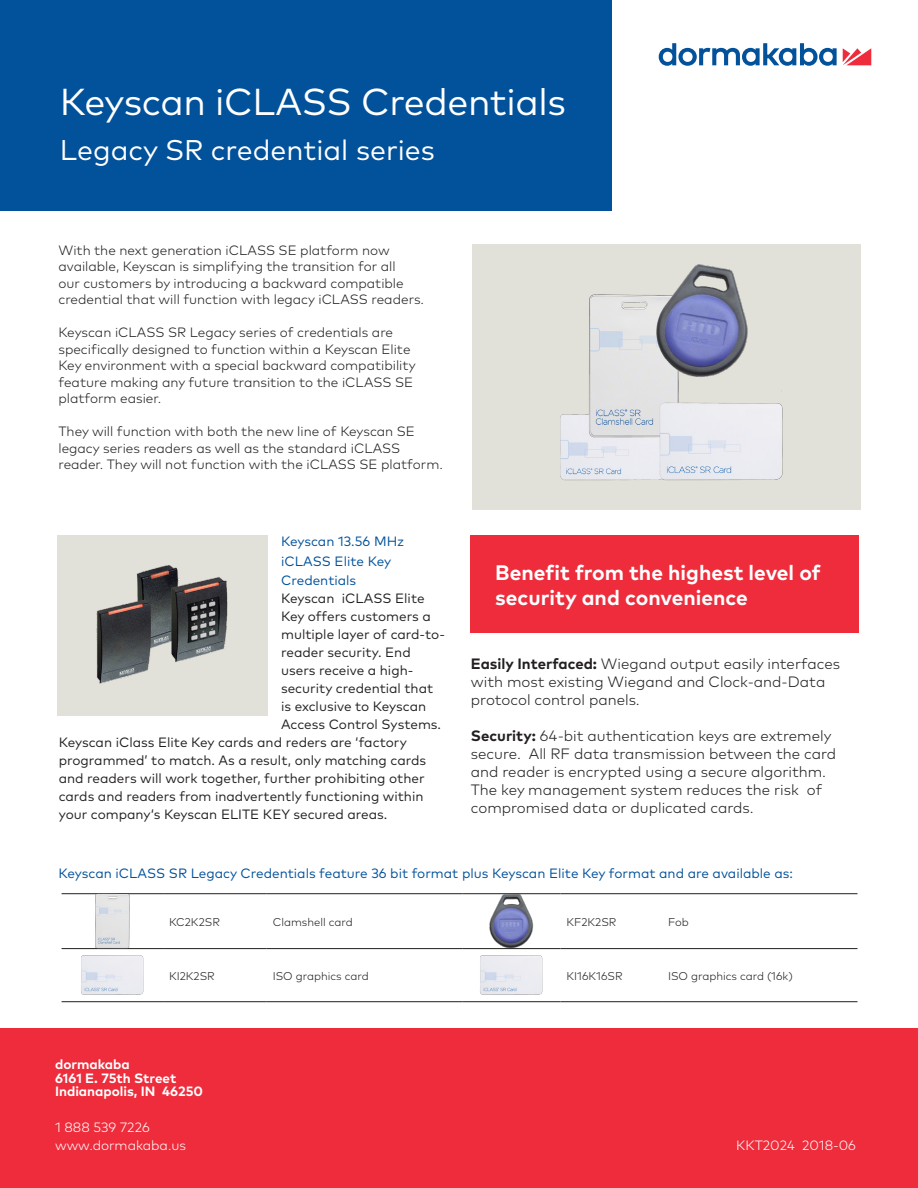
<style>
.page{position:relative;width:918px;height:1188px;background:#fff}
.page>*{position:absolute;margin:0;border:0;box-sizing:border-box;transform-origin:0 0}
.t1{font:37.5px "Mark Pro";letter-spacing:-.01em;color:#fff}
.t2{font:28.5px "Mark Pro";color:#fff}
.t3{font:700 21px/25.2px "Mark Pro";color:#fff}
.t4{font:300 15px/18px "Mark Pro";color:#231f20}
.t5{font:300 13.5px/16.5px "Mark Pro";color:#231f20}
.Descriptor_light_bla{font:13.5px/18px "Mark Pro";color:#231f20}
.Descriptor_light_bla-2{font:13.5px/19.5px "Mark Pro";color:#01519b}
.Descriptor_bold_ligh{font:700 13.5px "Mark Pro";color:#fff}
.Descriptor_bold_ligh-2{font:300 13.5px "Mark Pro";color:#fff}
.Tab_Head_center_ligh{font:300 11.25px "Mark Pro";color:#231f20}
.s1{font-weight:700}
</style>
<div class="page">
<div style="left:0;top:0;width:612px;height:210px;background:#01519b"></div>
<svg style="left:843px;top:48px;width:28px;height:17px"></svg>
<svg style="left:659px;top:43px;width:178px;height:23px"></svg>
<div style="left:470px;top:536px;width:388px;height:97px;background:#ee2c3b"></div>
<div style="left:472px;top:245px;width:388px;height:265px;background:#e2e1d9"></div>
<img style="left:560px;top:264px;width:223px;height:217px">
<div style="left:57px;top:536px;width:211px;height:180px;background:#e2e1d9"></div>
<img style="left:96px;top:565px;width:132px;height:119px">
<hr style="left:62px;top:893px;width:101px;height:1px;background:#231f20">
<hr style="left:163px;top:893px;width:104px;height:1px;background:#231f20">
<hr style="left:267px;top:893px;width:195px;height:1px;background:#231f20">
<hr style="left:462px;top:893px;width:99px;height:1px;background:#231f20">
<hr style="left:561px;top:893px;width:101px;height:1px;background:#231f20">
<hr style="left:662px;top:893px;width:196px;height:1px;background:#231f20">
<hr style="left:62px;top:948px;width:101px;height:1px;background:#231f20">
<hr style="left:163px;top:948px;width:104px;height:1px;background:#231f20">
<hr style="left:267px;top:948px;width:195px;height:1px;background:#231f20">
<hr style="left:462px;top:948px;width:99px;height:1px;background:#231f20">
<hr style="left:561px;top:948px;width:101px;height:1px;background:#231f20">
<hr style="left:662px;top:948px;width:196px;height:1px;background:#231f20">
<hr style="left:62px;top:1001px;width:101px;height:1px;background:#231f20">
<hr style="left:163px;top:1001px;width:104px;height:1px;background:#231f20">
<hr style="left:267px;top:1001px;width:195px;height:1px;background:#231f20">
<hr style="left:462px;top:1001px;width:99px;height:1px;background:#231f20">
<hr style="left:561px;top:1001px;width:101px;height:1px;background:#231f20">
<hr style="left:662px;top:1001px;width:196px;height:1px;background:#231f20">
<img style="left:85px;top:894px;width:55px;height:54px">
<img style="left:484px;top:894px;width:55px;height:54px">
<img style="left:77px;top:949px;width:71px;height:53px">
<img style="left:476px;top:949px;width:71px;height:53px">
<div style="left:0;top:1028px;width:918px;height:160px;background:#ee2c3b"></div>
<p class="t1" style="left:60px;top:74px;width:508px">Keyscan iCLASS Credentials</p>
<p class="t2" style="left:60px;top:129px;width:377px">Legacy SR credential series</p>
<p class="t5" style="left:58px;top:240px;width:367px">With the next generation iCLASS SE platform now available, Keyscan is simplifying the transition for all<br>our customers by introducing a backward compatible credential that will function with legacy iCLASS readers.</p>
<p class="t5" style="left:58px;top:323px;width:359px">Keyscan iCLASS SR Legacy series of credentials are specifically designed to function within a Keyscan Elite Key environment with a special backward compatibility feature making any future transition to the iCLASS SE platform easier.</p>
<p class="t5" style="left:58px;top:422px;width:386px">They will function with both the new line of Keyscan SE legacy series readers as well as the standard iCLASS reader. They will not function with the iCLASS SE platform.</p>
<p class="Descriptor_light_bla-2" style="left:281px;top:531px;width:125px">Keyscan 13.56 MHz iCLASS Elite Key</p>
<p class="Descriptor_light_bla-2" style="left:281px;top:570px;width:77px">Credentials</p>
<p class="Descriptor_light_bla" style="left:281px;top:588px;width:165px">Keyscan iCLASS Elite<br>Key offers customers a multiple layer of card-to&shy;reader security. End users receive a high&shy;security credential that is exclusive to Keyscan<br>Access Control Systems.</p>
<p class="Descriptor_light_bla" style="left:59px;top:732px;width:350px">Keyscan iClass Elite Key cards and reders are ‘factory</p>
<p class="Descriptor_light_bla" style="left:59px;top:750px;width:369px">programmed’ to match. As a result, only matching cards</p>
<p class="Descriptor_light_bla" style="left:59px;top:768px;width:367px">and readers will work together, further prohibiting other</p>
<p class="Descriptor_light_bla" style="left:59px;top:786px;width:366px">cards and readers from inadvertently functioning within</p>
<p class="Descriptor_light_bla" style="left:59px;top:804px;width:330px">your company‘s Keyscan ELITE KEY secured areas.</p>
<p class="t3" style="left:495px;top:558px;width:327px">Benefit from the highest level of security and convenience</p>
<p class="t4" style="left:471px;top:653px;width:371px"><span class="s1">Easily Interfaced:</span> Wiegand output easily interfaces with most existing Wiegand and Clock-and-Data protocol control panels.</p>
<p class="t4" style="left:471px;top:725px;width:367px"><span class="s1">Security:</span> 64-bit authentication keys are extremely secure. All RF data transmission between the card and reader is encrypted using a secure algorithm.<br>The key management system reduces the risk of compromised data or duplicated cards.</p>
<p class="Descriptor_light_bla-2" style="left:58px;top:862px;width:736px">Keyscan iCLASS SR Legacy Credentials feature 36 bit format plus Keyscan Elite Key format and are available as:</p>
<p class="Tab_Head_center_ligh" style="left:169px;top:913px;width:52px">KC2K2SR</p>
<p class="Tab_Head_center_ligh" style="left:273px;top:913px;width:82px">Clamshell card</p>
<p class="Tab_Head_center_ligh" style="left:567px;top:913px;width:51px">KF2K2SR</p>
<p class="Tab_Head_center_ligh" style="left:668px;top:913px;width:22px">Fob</p>
<p class="Tab_Head_center_ligh" style="left:169px;top:967px;width:47px">KI2K2SR</p>
<p class="Tab_Head_center_ligh" style="left:273px;top:967px;width:97px">ISO graphics card</p>
<p class="Tab_Head_center_ligh" style="left:567px;top:967px;width:58px">KI16K16SR</p>
<p class="Tab_Head_center_ligh" style="left:668px;top:967px;width:126px">ISO graphics card (16k)</p>
<p class="Descriptor_bold_ligh" style="left:55px;top:1054px;width:76px">dormakaba</p>
<p class="Descriptor_bold_ligh" style="left:55px;top:1068px;width:123px">6161 E. 75th Street</p>
<p class="Descriptor_bold_ligh" style="left:55px;top:1081px;width:150px">Indianapolis, IN 46250</p>
<p class="Descriptor_bold_ligh-2" style="left:55px;top:1118px;width:96px">1 888 539 7226</p>
<p class="Descriptor_bold_ligh-2" style="left:55px;top:1136px;width:132px">www.dormakaba.us</p>
<p class="Descriptor_bold_ligh-2" style="left:736px;top:1136px;width:121px">KKT2024 2018-06</p>
</div>
